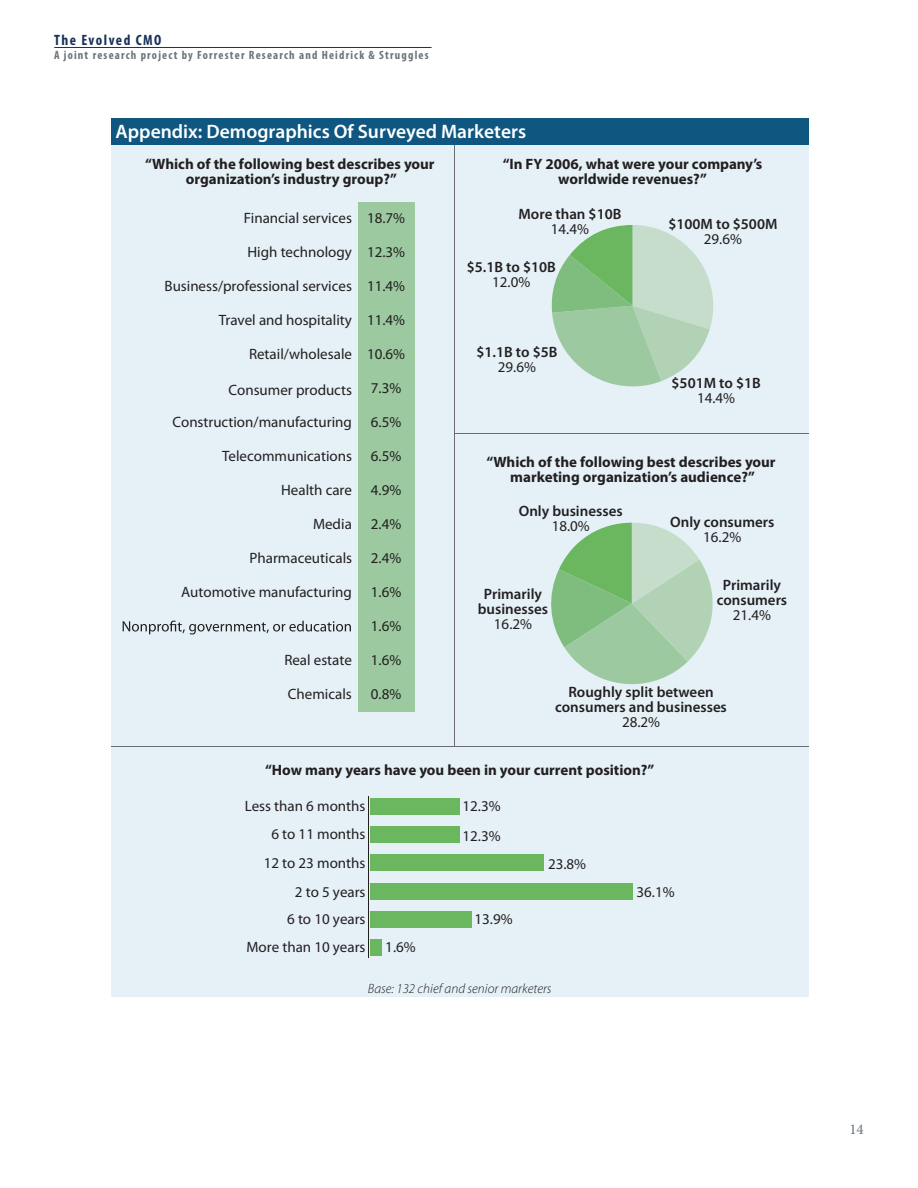
<style>
.page{position:relative;width:918px;height:1188px;background:#fff}
.page>*{position:absolute;margin:0;border:0;box-sizing:border-box;transform-origin:0 0}
.t1{font:600 19.5px "Myriad Pro";color:#fff}
.t2{font:15px "Myriad Pro";color:#231f20}
.t3{font:700 15px/15px "Myriad Pro";color:#231f20;text-align:center}
.t4{font:600 15px/15px "Myriad Pro";color:#231f20;text-align:center}
.t5{font:700 condensed 15px "Myriad Pro";letter-spacing:.1em;color:#193259}
.t6{font:15px "Minion Pro";color:#6a747b}
.t7{font:italic 300 13.5px "Myriad Pro";color:#231f20}
.t8{font:700 condensed 12px "Myriad Pro";letter-spacing:.1em;color:#6a747b}
</style>
<div class="page">
<hr style="left:54px;top:47px;width:378px;height:1px;background:#193259">
<div style="left:111px;top:121px;width:697px;height:876px;background:#e5f1f7"></div>
<div style="left:111px;top:118px;width:697px;height:27px;background:#0f5781"></div>
<svg style="left:551px;top:225px;width:162px;height:162px"></svg>
<svg style="left:551px;top:523px;width:162px;height:162px"></svg>
<svg style="left:123px;top:621px;width:228px;height:14px"></svg>
<div style="left:358px;top:440px;width:57px;height:34px;background:#9cc9a0"></div>
<div style="left:358px;top:202px;width:57px;height:34px;background:#9cc9a0"></div>
<div style="left:358px;top:304px;width:57px;height:34px;background:#9cc9a0"></div>
<div style="left:358px;top:270px;width:57px;height:34px;background:#9cc9a0"></div>
<div style="left:358px;top:236px;width:57px;height:34px;background:#9cc9a0"></div>
<div style="left:358px;top:338px;width:57px;height:34px;background:#9cc9a0"></div>
<div style="left:358px;top:406px;width:57px;height:34px;background:#9cc9a0"></div>
<div style="left:358px;top:372px;width:57px;height:34px;background:#9cc9a0"></div>
<div style="left:358px;top:474px;width:57px;height:34px;background:#9cc9a0"></div>
<div style="left:358px;top:542px;width:57px;height:34px;background:#9cc9a0"></div>
<div style="left:358px;top:508px;width:57px;height:34px;background:#9cc9a0"></div>
<div style="left:358px;top:576px;width:57px;height:34px;background:#9cc9a0"></div>
<div style="left:358px;top:644px;width:57px;height:34px;background:#9cc9a0"></div>
<div style="left:358px;top:610px;width:57px;height:34px;background:#9cc9a0"></div>
<div style="left:358px;top:678px;width:57px;height:34px;background:#9cc9a0"></div>
<div style="left:370px;top:798px;width:89px;height:17px;background:#6ab760"></div>
<div style="left:370px;top:826px;width:89px;height:17px;background:#6ab760"></div>
<div style="left:370px;top:854px;width:173px;height:17px;background:#6ab760"></div>
<div style="left:370px;top:883px;width:263px;height:17px;background:#6ab760"></div>
<div style="left:370px;top:911px;width:101px;height:17px;background:#6ab760"></div>
<div style="left:370px;top:939px;width:12px;height:17px;background:#6ab760"></div>
<hr style="left:369px;top:796px;width:1px;height:162px;background:#231f20">
<hr style="left:454px;top:145px;width:1px;height:601px;background:#6c6d70">
<hr style="left:455px;top:433px;width:353px;height:1px;background:#6c6d70">
<hr style="left:111px;top:746px;width:697px;height:1px;background:#6c6d70">
<p class="t5" style="left:54px;top:31px;width:109px">The Evolved CMO</p>
<p class="t8" style="left:54px;top:48px;width:376px">A joint research project by Forrester Research and Heidrick &amp; Struggles</p>
<h1 class="t1" style="left:115px;top:120px;width:412px">Appendix: Demographics Of Surveyed Marketers</h1>
<p class="t3" style="left:145px;top:156px;width:291px">“Which of the following best describes your organization’s industry group?”</p>
<p class="t2" style="left:244px;top:210px;width:163px">Financial services 18.7%</p>
<p class="t2" style="left:367px;top:244px;width:40px">12.3%</p>
<p class="t2" style="left:367px;top:278px;width:40px">11.4%</p>
<p class="t2" style="left:247px;top:244px;width:106px">High technology</p>
<p class="t2" style="left:165px;top:278px;width:189px">Business/professional services</p>
<p class="t2" style="left:219px;top:312px;width:135px">Travel and hospitality</p>
<p class="t2" style="left:249px;top:346px;width:104px">Retail/wholesale</p>
<p class="t2" style="left:367px;top:312px;width:40px">11.4%</p>
<p class="t2" style="left:367px;top:346px;width:40px">10.6%</p>
<p class="t2" style="left:228px;top:382px;width:125px">Consumer products</p>
<p class="t2" style="left:172px;top:414px;width:181px">Construction/manufacturing</p>
<p class="t2" style="left:371px;top:380px;width:32px">7.3%</p>
<p class="t2" style="left:371px;top:414px;width:32px">6.5%</p>
<p class="t2" style="left:222px;top:448px;width:131px">Telecommunications</p>
<p class="t2" style="left:371px;top:448px;width:32px">6.5%</p>
<p class="t2" style="left:281px;top:482px;width:72px">Health care</p>
<p class="t2" style="left:371px;top:482px;width:32px">4.9%</p>
<p class="t2" style="left:313px;top:516px;width:40px">Media</p>
<p class="t2" style="left:371px;top:516px;width:32px">2.4%</p>
<p class="t2" style="left:249px;top:550px;width:104px">Pharmaceuticals</p>
<p class="t2" style="left:371px;top:550px;width:32px">2.4%</p>
<p class="t2" style="left:181px;top:584px;width:172px">Automotive manufacturing</p>
<p class="t2" style="left:371px;top:584px;width:32px">1.6%</p>
<p class="t2" style="left:371px;top:618px;width:32px">1.6%</p>
<p class="t2" style="left:284px;top:652px;width:69px">Real estate</p>
<p class="t2" style="left:371px;top:652px;width:32px">1.6%</p>
<p class="t2" style="left:288px;top:686px;width:65px">Chemicals</p>
<p class="t2" style="left:371px;top:686px;width:32px">0.8%</p>
<p class="t3" style="left:503px;top:156px;width:261px">“In FY 2006, what were your company’s worldwide revenues?”</p>
<p class="t4" style="left:668px;top:217px;width:111px">$100M to $500M</p>
<p class="t2" style="left:704px;top:231px;width:40px">29.6%</p>
<p class="t4" style="left:518px;top:206px;width:104px">More than $10B</p>
<p class="t2" style="left:551px;top:220px;width:40px">14.4%</p>
<p class="t4" style="left:467px;top:260px;width:90px">$5.1B to $10B</p>
<p class="t2" style="left:492px;top:274px;width:40px">12.0%</p>
<p class="t4" style="left:477px;top:345px;width:82px">$1.1B to $5B</p>
<p class="t2" style="left:498px;top:359px;width:40px">29.6%</p>
<p class="t4" style="left:672px;top:376px;width:91px">$501M to $1B</p>
<p class="t2" style="left:697px;top:390px;width:40px">14.4%</p>
<p class="t3" style="left:486px;top:454px;width:291px">“Which of the following best describes your marketing organization’s audience?”</p>
<p class="t4" style="left:519px;top:504px;width:105px">Only businesses</p>
<p class="t2" style="left:552px;top:518px;width:40px">18.0%</p>
<p class="t4" style="left:478px;top:586px;width:72px">Primarily businesses</p>
<p class="t2" style="left:494px;top:615px;width:40px">16.2%</p>
<p class="t4" style="left:670px;top:515px;width:106px">Only consumers</p>
<p class="t2" style="left:703px;top:529px;width:40px">16.2%</p>
<p class="t4" style="left:717px;top:577px;width:72px">Primarily consumers</p>
<p class="t2" style="left:733px;top:606px;width:40px">21.4%</p>
<p class="t4" style="left:555px;top:685px;width:173px">Roughly split between consumers and businesses</p>
<p class="t2" style="left:622px;top:714px;width:40px">28.2%</p>
<p class="t3" style="left:265px;top:762px;width:391px">“How many years have you been in your current position?”</p>
<p class="t2" style="left:245px;top:798px;width:122px">Less than 6 months</p>
<p class="t2" style="left:463px;top:798px;width:40px">12.3%</p>
<p class="t2" style="left:271px;top:826px;width:96px">6 to 11 months</p>
<p class="t2" style="left:463px;top:827px;width:40px">12.3%</p>
<p class="t2" style="left:264px;top:854px;width:103px">12 to 23 months</p>
<p class="t2" style="left:548px;top:856px;width:40px">23.8%</p>
<p class="t2" style="left:295px;top:884px;width:72px">2 to 5 years</p>
<p class="t2" style="left:287px;top:911px;width:80px">6 to 10 years</p>
<p class="t2" style="left:475px;top:911px;width:40px">13.9%</p>
<p class="t2" style="left:246px;top:939px;width:120px">More than 10 years</p>
<p class="t2" style="left:385px;top:939px;width:32px">1.6%</p>
<p class="t7" style="left:368px;top:981px;width:185px">Base: 132 chief and senior marketers</p>
<p class="t2" style="left:637px;top:884px;width:40px">36.1%</p>
<p class="t6" style="left:849px;top:1120px;width:16px">14</p>
</div>
